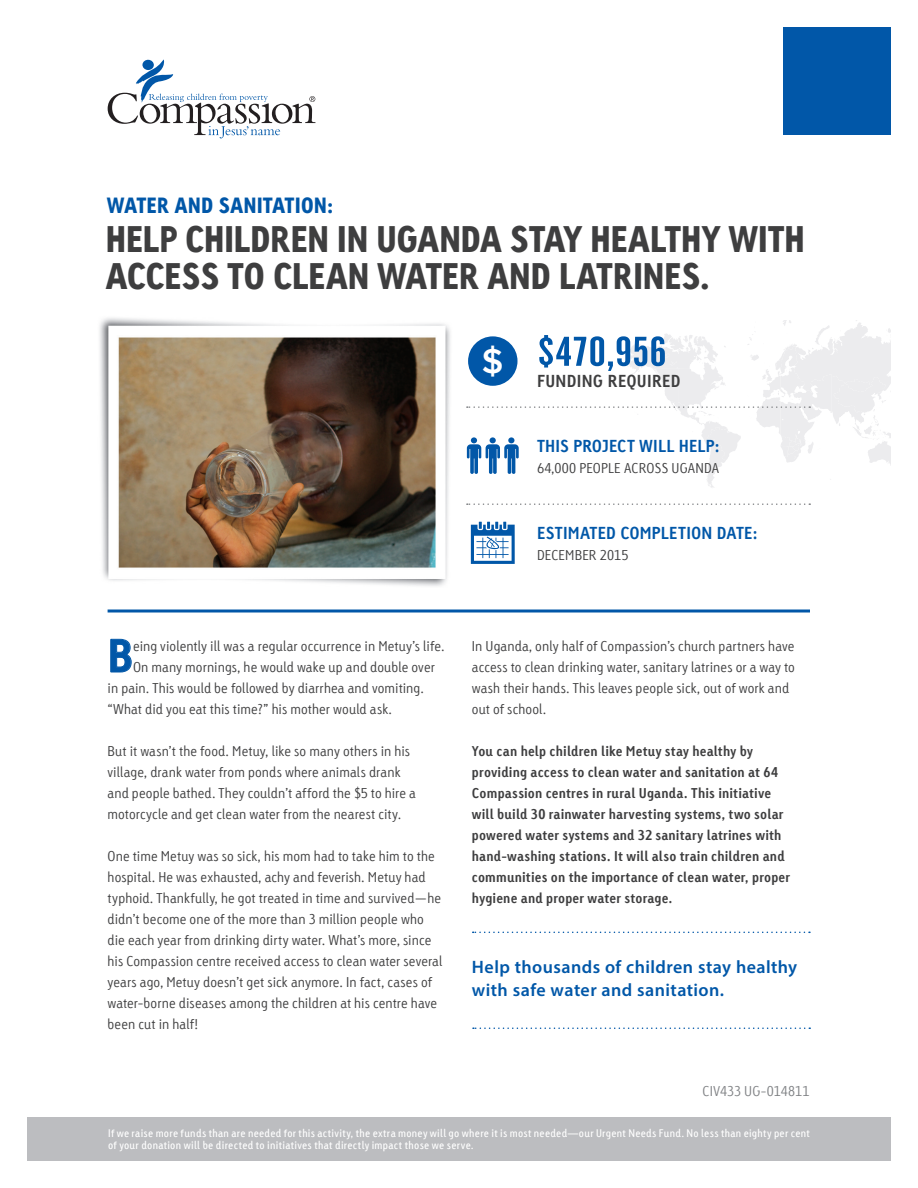
<style>
.page{position:relative;width:918px;height:1188px;background:#fff}
.page>*{position:absolute;margin:0;border:0;box-sizing:border-box;transform-origin:0 0}
.t1{font:700 44.25px "Tetria LT Com";color:#0157a8}
.t2{font:43.5px "Alternate Gothic EF No One";letter-spacing:-.01em;color:#0157a8;scale:1.2 1}
.t3{font:600 35.7px "Proxima Nova";color:#fff}
.t4{font:900 35.25px/36.3px "Tetria LT Com";letter-spacing:-.02em;color:#3e3e3f}
.t5{font:900 21px "Tetria LT Com";letter-spacing:-.005em;color:#0157a8}
.t6{font:600 18px/22.5px "Myriad Pro";letter-spacing:.025em;color:#0157a8}
.t7{font:700 16.5px "Tetria LT Com";letter-spacing:.01em;color:#0157a8}
.t8{font:700 16.5px "Tetria LT Com";letter-spacing:.02em;color:#3e3e3f}
.t9{font:300 13.5px/21px "Tetria LT Com";letter-spacing:.005em;color:#3e3e3f}
.t10{font:700 13.5px/21px "Tetria LT Com";letter-spacing:.01em;color:#3e3e3f}
.t11{font:300 13.5px "Tetria LT Com";color:#808285}
.t12{font:10.5px/12px "Tetria LT Com";letter-spacing:.025em;color:#fff}
</style>
<div class="page">
<svg style="left:708px;top:427px;width:33px;height:35px"></svg>
<svg style="left:781px;top:436px;width:32px;height:27px"></svg>
<svg style="left:868px;top:431px;width:23px;height:34px"></svg>
<svg style="left:110px;top:639px;width:22px;height:34px"></svg>
<svg style="left:473px;top:932px;width:337px;height:1px"></svg>
<svg style="left:473px;top:1027px;width:337px;height:2px"></svg>
<img style="left:99px;top:318px;width:351px;height:268px">
<div style="left:27px;top:1117px;width:864px;height:44px;background:#bcbdc0"></div>
<svg style="left:108px;top:60px;width:207px;height:78px"></svg>
<div style="left:783px;top:27px;width:108px;height:108px;background:#0157a8"></div>
<hr style="left:108px;top:610px;width:702px;height:3px;background:#0157a8">
<svg style="left:467px;top:503px;width:343px;height:2px"></svg>
<svg style="left:467px;top:320px;width:424px;height:99px"></svg>
<div style="left:468px;top:336px;width:50px;height:50px;background:#0157a8;border-radius:50%"></div>
<svg style="left:467px;top:437px;width:52px;height:37px"></svg>
<svg style="left:471px;top:522px;width:44px;height:42px"></svg>
<h3 class="t5" style="left:107px;top:191px;width:228px">WATER AND SANITATION:</h3>
<h3 class="t4" style="left:105px;top:221px;width:701px">HELP CHILDREN IN UGANDA STAY HEALTHY WITH<br>ACCESS TO CLEAN WATER AND LATRINES.</h3>
<h3 class="t3" style="left:482px;top:340px;width:23px">$</h3>
<h2 class="t2" style="left:537px;top:330px;width:110px">$470,956</h2>
<p class="t8" style="left:537px;top:370px;width:145px">FUNDING REQUIRED</p>
<p class="t7" style="left:537px;top:435px;width:184px">THIS PROJECT WILL HELP:</p>
<p class="t9" style="left:537px;top:457px;width:183px">64,000 PEOPLE ACROSS UGANDA</p>
<p class="t7" style="left:537px;top:522px;width:222px">ESTIMATED COMPLETION DATE:</p>
<p class="t9" style="left:537px;top:544px;width:93px">DECEMBER 2015</p>
<h1 class="t1" style="left:108px;top:626px;width:27px">B</h1>
<p class="t9" style="left:133px;top:636px;width:313px">eing violently ill was a regular occurrence in Metuy’s life.</p>
<p class="t9" style="left:133px;top:657px;width:303px">On many mornings, he would wake up and double over</p>
<p class="t9" style="left:108px;top:678px;width:318px">in pain. This would be followed by diarrhea and vomiting.</p>
<p class="t9" style="left:108px;top:699px;width:286px">“What did you eat this time?” his mother would ask.</p>
<p class="t9" style="left:108px;top:741px;width:310px">But it wasn’t the food. Metuy, like so many others in his village, drank water from ponds where animals drank and people bathed. They couldn’t afford the $5 to hire a motorcycle and get clean water from the nearest city.</p>
<p class="t9" style="left:108px;top:846px;width:336px">One time Metuy was so sick, his mom had to take him to the hospital. He was exhausted, achy and feverish. Metuy had typhoid. Thankfully, he got treated in time and survived—he didn’t become one of the more than 3 million people who die each year from drinking dirty water. What’s more, since his Compassion centre received access to clean water several years ago, Metuy doesn’t get sick anymore. In fact, cases of water-borne diseases among the children at his centre have been cut in half!</p>
<p class="t9" style="left:472px;top:636px;width:325px">In Uganda, only half of Compassion’s church partners have access to clean drinking water, sanitary latrines or a way to wash their hands. This leaves people sick, out of work and out of school.</p>
<p class="t10" style="left:472px;top:740px;width:320px">You can help children like Metuy stay healthy by providing access to clean water and sanitation at 64<br>Compassion centres in rural Uganda. This initiative will build 30 rainwater harvesting systems, two solar powered water systems and 32 sanitary latrines with hand-washing stations. It will also train children and communities on the importance of clean water, proper hygiene and proper water storage.</p>
<h3 class="t6" style="left:472px;top:956px;width:327px">Help thousands of children stay healthy with safe water and sanitation.</h3>
<p class="t11" style="left:702px;top:1083px;width:109px">CIV433 UG-014811</p>
<p class="t12" style="left:108px;top:1127px;width:703px">If we raise more funds than are needed for this activity, the extra money will go where it is most needed—our Urgent Needs Fund. No less than eighty per cent of your donation will be directed to initiatives that directly impact those we serve.</p>
</div>
